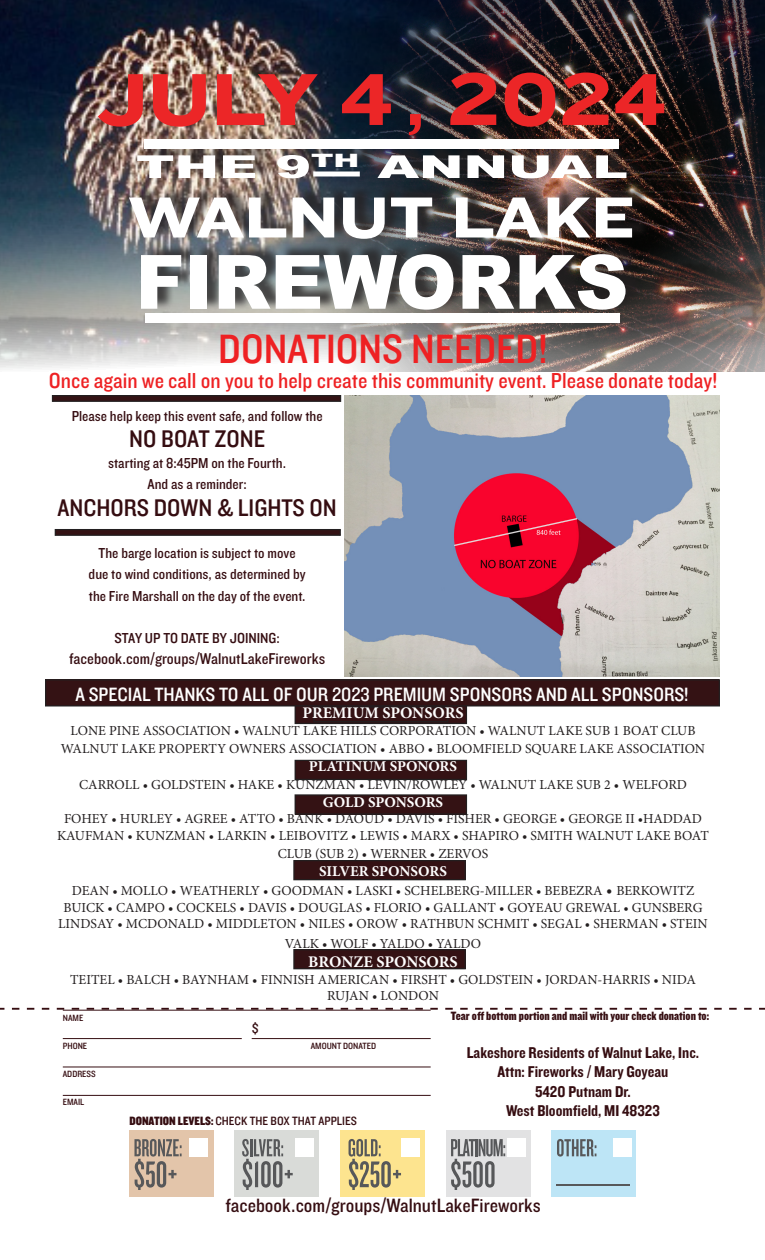
<style>
.page{position:relative;width:765px;height:1260px;background:#fff}
.page>*{position:absolute;margin:0;border:0;box-sizing:border-box;transform-origin:0 0}
.t1{font:76.25px "Knockout HTF53 Heviweight";color:#ec2627}
.t2{font:900 75px "Arial";color:#fff}
.t3{font:60px "Knockout HTF53 Heviweight";color:#fff}
.t4{font:42.5px "Knockout HTF30 Junior Welterwt";color:#ee2123}
.t5{font:900 31.62px "Arial";color:#fff;scale:1.69 1}
.t6{font:25px "Knockout HTF30 Junior Welterwt";color:#350d11}
.t7{font:22.5px "Knockout HTF30 Junior Welterwt";color:#ee2123}
.t8{font:20px "Knockout HTF30 Junior Welterwt";color:#fff}
.t9{font:20px "Knockout HTF30 Junior Welterwt";color:#350d11}
.t10{font:16.25px/19.5px "Knockout HTF50 Welterweight";color:#350d11;text-align:center}
.t11{font:16.25px "Knockout HTF30 Junior Welterwt";color:#350d11}
.t12{font:700 16.25px "Minion Pro";color:#fff}
.t13{font:15px/21.2px "Knockout HTF30 Junior Welterwt";color:#350d11;text-align:center}
.t14{font:700 15px "Minion Pro";color:#fff}
.t15{font:14px "Knockout HTF30 Junior Welterwt";color:#350d11}
.t16{font:13.75px/16.5px "Minion Pro";color:#231f20;text-align:center}
.t17{font:12.5px "Knockout HTF70 Full Welterwt";color:#350d11}
.t18{font:12.5px "Knockout HTF30 Junior Welterwt";color:#350d11}
.t19{font:9.38px "Knockout HTF30 Junior Welterwt";color:#350d11}
.s1{font-size:16.25px}
.s2{font-family:"Knockout HTF70 Full Welterwt"}
</style>
<div class="page">
<div style="left:295px;top:760px;width:171px;height:19px;background:#341214"></div>
<div style="left:295px;top:760px;width:172px;height:20px;border:1px solid #231f20"></div>
<div style="left:295px;top:795px;width:171px;height:19px;background:#341214"></div>
<div style="left:295px;top:794px;width:172px;height:21px;border:1px solid #231f20"></div>
<div style="left:294px;top:861px;width:171px;height:19px;background:#341214"></div>
<div style="left:293px;top:860px;width:173px;height:20px;border:1px solid #231f20"></div>
<div style="left:294px;top:950px;width:171px;height:19px;background:#341214"></div>
<div style="left:293px;top:949px;width:173px;height:20px;border:1px solid #231f20"></div>
<div style="left:295px;top:704px;width:171px;height:19px;background:#341214"></div>
<div style="left:295px;top:704px;width:172px;height:20px;border:1px solid #231f20"></div>
<div style="left:313px;top:706px;width:135px;height:16px;border:1px solid #231f20"></div>
<div style="left:46px;top:680px;width:673px;height:26px;background:#341214"></div>
<div style="left:45px;top:679px;width:675px;height:28px;border:1px solid #231f20"></div>
<svg style="left:0;top:1008px;width:765px;height:2px"></svg>
<div style="left:129px;top:1131px;width:85px;height:66px;background:#e3c5aa"></div>
<div style="left:235px;top:1131px;width:84px;height:66px;background:#d5d8d4"></div>
<div style="left:340px;top:1131px;width:85px;height:66px;background:#fde48f"></div>
<div style="left:446px;top:1131px;width:84px;height:66px;background:#e2e2e3"></div>
<div style="left:551px;top:1131px;width:85px;height:66px;background:#bde5f6"></div>
<svg style="left:134px;top:1139px;width:48px;height:51px"></svg>
<svg style="left:242px;top:1139px;width:51px;height:51px"></svg>
<svg style="left:349px;top:1139px;width:52px;height:51px"></svg>
<svg style="left:557px;top:1139px;width:39px;height:18px"></svg>
<hr style="left:556px;top:1185px;width:74px;height:1px;background:#57585a">
<div style="left:190px;top:1139px;width:18px;height:18px;background:#fff"></div>
<div style="left:296px;top:1139px;width:18px;height:18px;background:#fff"></div>
<div style="left:402px;top:1139px;width:18px;height:18px;background:#fff"></div>
<div style="left:507px;top:1139px;width:19px;height:18px;background:#fff"></div>
<div style="left:613px;top:1139px;width:19px;height:18px;background:#fff"></div>
<svg style="left:451px;top:1139px;width:55px;height:51px"></svg>
<hr style="left:63px;top:1010px;width:368px;height:1px;background:#350d11">
<hr style="left:63px;top:1038px;width:179px;height:1px;background:#350d11">
<hr style="left:252px;top:1038px;width:179px;height:1px;background:#350d11">
<hr style="left:63px;top:1067px;width:368px;height:1px;background:#350d11">
<hr style="left:63px;top:1095px;width:368px;height:1px;background:#350d11">
<img style="left:345px;top:395px;width:375px;height:282px">
<img style="left:0;top:0;width:283px;height:370px">
<img style="left:283px;top:0;width:482px;height:372px">
<div style="left:134px;top:141px;width:516px;height:170px;background:#231f20;opacity:.75"></div>
<div style="left:145px;top:313px;width:475px;height:9px;background:#fff"></div>
<div style="left:313px;top:172px;width:47px;height:5px;background:#fff"></div>
<div style="left:53px;top:396px;width:288px;height:5px;background:#341214"></div>
<div style="left:52px;top:395px;width:289px;height:7px;border:1px solid #231f20"></div>
<div style="left:55px;top:530px;width:285px;height:5px;background:#341214"></div>
<div style="left:55px;top:529px;width:286px;height:7px;border:1px solid #231f20"></div>
<div style="left:144px;top:139px;width:475px;height:9px;background:#fff"></div>
<h1 class="t1" style="left:96px;top:58px;width:573px">JULY 4, 2024</h1>
<h3 class="t5" style="left:136px;top:144px;width:293px">THE 9<sup>TH</sup> ANNUAL</h3>
<h3 class="t3" style="left:129px;top:184px;width:508px">WALNUT LAKE</h3>
<h2 class="t2" style="left:136px;top:228px;width:494px">FIREWORKS</h2>
<h3 class="t4" style="left:218px;top:326px;width:331px">DONATIONS NEEDED!</h3>
<h3 class="t7" style="left:49px;top:368px;width:670px">Once again we call on you to help create this community event. Please donate today!</h3>
<p class="t13" style="left:72px;top:406px;width:252px">Please help keep this event safe, and follow the</p>
<h3 class="t6" style="left:129px;top:426px;width:137px">NO BOAT ZONE</h3>
<p class="t13" style="left:108px;top:453px;width:179px">starting at 8:45PM on the Fourth.<br>And as a reminder:</p>
<h3 class="t6" style="left:58px;top:494px;width:281px">ANCHORS DOWN &amp; LIGHTS ON</h3>
<p class="t13" style="left:89px;top:543px;width:219px">The barge location is subject to move due to wind conditions, as determined by the Fire Marshall on the day of the event.</p>
<p class="t13" style="left:115px;top:628px;width:167px">STAY UP TO DATE BY JOINING:</p>
<p class="t11" style="left:69px;top:651px;width:258px">facebook.com/groups/WalnutLakeFireworks</p>
<h3 class="t8" style="left:75px;top:684px;width:615px">A SPECIAL THANKS TO ALL OF OUR 2023 PREMIUM SPONSORS AND ALL SPONSORS!</h3>
<p class="t12" style="left:302px;top:702px;width:163px">PREMIUM SPONSORS</p>
<p class="t16" style="left:61px;top:721px;width:646px;line-height:18px">LONE PINE ASSOCIATION • WALNUT LAKE HILLS CORPORATION • WALNUT LAKE SUB 1 BOAT CLUB<br>WALNUT LAKE PROPERTY OWNERS ASSOCIATION • ABBO • BLOOMFIELD SQUARE LAKE ASSOCIATION</p>
<p class="t14" style="left:309px;top:755px;width:150px">PLATINUM SPONORS</p>
<p class="t16" style="left:79px;top:776px;width:609px">CARROLL • GOLDSTEIN • HAKE • KUNZMAN • LEVIN/ROWLEY • WALNUT LAKE SUB 2 • WELFORD</p>
<p class="t14" style="left:323px;top:791px;width:122px">GOLD SPONSORS</p>
<p class="t16" style="left:57px;top:811px;width:653px">FOHEY • HURLEY • AGREE • ATTO • BANK • DAOUD • DAVIS • FISHER • GEORGE • GEORGE II •HADDAD<br>KAUFMAN • KUNZMAN • LARKIN • LEIBOVITZ • LEWIS • MARX • SHAPIRO • SMITH WALNUT LAKE BOAT</p>
<p class="t16" style="left:278px;top:845px;width:212px">CLUB (SUB 2) • WERNER • ZERVOS</p>
<p class="t14" style="left:319px;top:860px;width:129px">SILVER SPONSORS</p>
<p class="t16" style="left:58px;top:883px;width:651px">DEAN • MOLLO • WEATHERLY • GOODMAN • LASKI • SCHELBERG-MILLER • BEBEZRA <span class="s1">•</span> BERKOWITZ<br>BUICK • CAMPO • COCKELS • DAVIS • DOUGLAS • FLORIO • GALLANT • GOYEAU GREWAL • GUNSBERG<br>LINDSAY • MCDONALD • MIDDLETON • NILES • OROW • RATHBUN SCHMIT • SEGAL • SHERMAN • STEIN</p>
<p class="t16" style="left:285px;top:935px;width:198px">VALK • WOLF • YALDO • YALDO</p>
<p class="t12" style="left:308px;top:951px;width:151px">BRONZE SPONSORS</p>
<p class="t16" style="left:70px;top:971px;width:627px">TEITEL • BALCH • BAYNHAM • FINNISH AMERICAN • FIRSHT • GOLDSTEIN • JORDAN-HARRIS • NIDA<br>RUJAN • LONDON</p>
<p class="t19" style="left:63px;top:1013px;width:22px">NAME</p>
<p class="t19" style="left:63px;top:1041px;width:26px">PHONE</p>
<p class="t19" style="left:311px;top:1041px;width:67px">AMOUNT DONATED</p>
<p class="t19" style="left:63px;top:1069px;width:34px">ADDRESS</p>
<p class="t19" style="left:63px;top:1097px;width:23px">EMAIL</p>
<p class="t18" style="left:129px;top:1114px;width:229px"><span class="s2">DONATION LEVELS:</span> CHECK THE BOX THAT APPLIES</p>
<p class="t15" style="left:252px;top:1021px;width:8px">$</p>
<p class="t17" style="left:451px;top:1009px;width:260px">Tear off bottom portion and mail with your check donation to:</p>
<p class="t10" style="left:467px;top:1043px;width:234px">Lakeshore Residents of Walnut Lake, Inc.<br>Attn: Fireworks / Mary Goyeau<br>5420 Putnam Dr.<br>West Bloomfield, MI 48323</p>
<h3 class="t9" style="left:225px;top:1195px;width:317px">facebook.com/groups/WalnutLakeFireworks</h3>
</div>
